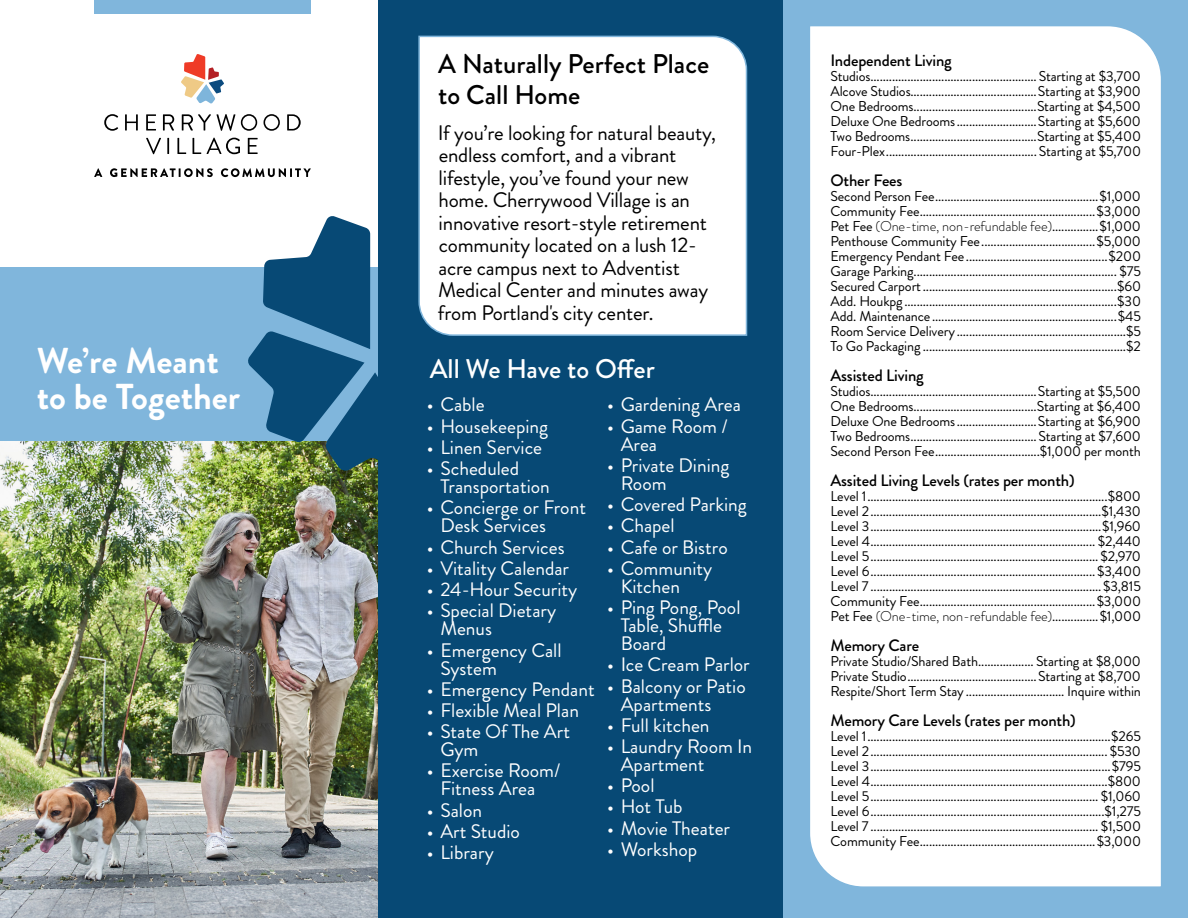
<style>
.page{position:relative;width:1188px;height:918px;background:#fff}
.page>*{position:absolute;margin:0;border:0;box-sizing:border-box;transform-origin:0 0}
.t1{font:700 36px/36px "Brandon Grotesque";color:#fff}
.t2{font:500 27px/30.8px "Brandon Grotesque";color:#000}
.t3{font:500 27px "Brandon Grotesque";color:#fff}
.t4{font:21px/22.5px "Brandon Grotesque";letter-spacing:-.01em;color:#000}
.t5{font:19.5px/18px "Brandon Grotesque";color:#fff}
.t6{font:500 16.5px "Brandon Grotesque";letter-spacing:-.01em;color:#000}
.t7{font:14.25px/15px "Brandon Grotesque";letter-spacing:-.01em;color:#000;text-align:justify}
.s1{font-weight:300}
</style>
<div class="page">
<div style="left:783px;top:0;width:405px;height:918px;background:#80b6dc"></div>
<div style="left:810px;top:26px;width:351px;height:861px;background:#fff"></div>
<svg style="left:104px;top:114px;width:14px;height:17px"></svg>
<svg style="left:125px;top:114px;width:13px;height:17px"></svg>
<svg style="left:146px;top:114px;width:10px;height:17px"></svg>
<svg style="left:163px;top:114px;width:11px;height:17px"></svg>
<svg style="left:182px;top:114px;width:53px;height:17px"></svg>
<svg style="left:241px;top:114px;width:16px;height:17px"></svg>
<svg style="left:264px;top:114px;width:16px;height:17px"></svg>
<svg style="left:287px;top:114px;width:14px;height:17px"></svg>
<svg style="left:146px;top:138px;width:15px;height:16px"></svg>
<svg style="left:167px;top:138px;width:2px;height:16px"></svg>
<svg style="left:177px;top:138px;width:9px;height:16px"></svg>
<svg style="left:193px;top:138px;width:47px;height:16px"></svg>
<svg style="left:248px;top:138px;width:10px;height:16px"></svg>
<svg style="left:94px;top:168px;width:8px;height:9px"></svg>
<svg style="left:110px;top:168px;width:103px;height:9px"></svg>
<svg style="left:221px;top:168px;width:90px;height:9px"></svg>
<svg style="left:181px;top:54px;width:43px;height:50px"></svg>
<div style="left:94px;top:0;width:217px;height:14px;background:#80b6dc"></div>
<img style="left:0;top:441px;width:378px;height:477px">
<div style="left:0;top:268px;width:378px;height:173px;background:#80b6dc"></div>
<svg style="left:247px;top:216px;width:131px;height:257px"></svg>
<div style="left:378px;top:0;width:405px;height:918px;background:#074975"></div>
<div style="left:418px;top:35px;width:330px;height:301px;background:#fff"></div>
<h1 class="t1" style="left:37px;top:343px;width:205px">We’re Meant to be Together</h1>
<h2 class="t2" style="left:438px;top:49px;width:272px">A Naturally Perfect Place to Call Home</h2>
<p class="t4" style="left:438px;top:121px;width:280px">If you’re looking for natural beauty, endless comfort, and a vibrant lifestyle, you’ve found your new home. Cherrywood Village is an innovative resort-style retirement community located on a lush 12- acre campus next to Adventist<br>Medical Center and minutes away from Portland's city center.</p>
<h2 class="t3" style="left:430px;top:350px;width:226px">All We Have to Offer</h2>
<h3 class="t5" style="left:607px;top:396px;width:135px">• Gardening Area</h3>
<h3 class="t5" style="left:621px;top:417px;width:108px;text-indent:-13px">• Game Room /<br>Area</h3>
<h3 class="t5" style="left:621px;top:456px;width:110px;text-indent:-13px">• Private Dining<br>Room</h3>
<h3 class="t5" style="left:607px;top:496px;width:141px">• Covered Parking</h3>
<h3 class="t5" style="left:607px;top:517px;width:69px">• Chapel</h3>
<h3 class="t5" style="left:607px;top:538px;width:122px">• Cafe or Bistro</h3>
<h3 class="t5" style="left:621px;top:559px;width:93px;text-indent:-13px">• Community<br>Kitchen</h3>
<h3 class="t5" style="left:621px;top:599px;width:121px;text-indent:-13px">• Ping Pong, Pool<br>Table, Shuffle<br>Board</h3>
<h3 class="t5" style="left:607px;top:656px;width:144px">• Ice Cream Parlor</h3>
<h3 class="t5" style="left:621px;top:677px;width:127px;text-indent:-13px">• Balcony or Patio<br>Apartments</h3>
<h3 class="t5" style="left:607px;top:716px;width:104px">• Full kitchen</h3>
<h3 class="t5" style="left:621px;top:738px;width:133px;text-indent:-13px">• Laundry Room In<br>Apartment</h3>
<h3 class="t5" style="left:607px;top:777px;width:49px">• Pool</h3>
<h3 class="t5" style="left:607px;top:798px;width:77px">• Hot Tub</h3>
<h3 class="t5" style="left:607px;top:819px;width:124px">• Movie Theater</h3>
<h3 class="t5" style="left:607px;top:840px;width:92px">• Workshop</h3>
<h3 class="t5" style="left:427px;top:396px;width:59px">• Cable</h3>
<h3 class="t5" style="left:427px;top:417px;width:123px">• Housekeeping</h3>
<h3 class="t5" style="left:427px;top:438px;width:117px">• Linen Service</h3>
<h3 class="t5" style="left:440px;top:460px;width:111px;text-indent:-13px">• Scheduled<br>Transportation</h3>
<h3 class="t5" style="left:440px;top:499px;width:147px;text-indent:-13px">• Concierge or Front<br>Desk Services</h3>
<h3 class="t5" style="left:427px;top:538px;width:139px">• Church Services</h3>
<h3 class="t5" style="left:427px;top:559px;width:144px">• Vitality Calendar</h3>
<h3 class="t5" style="left:427px;top:581px;width:152px">• 24-Hour Security</h3>
<h3 class="t5" style="left:440px;top:602px;width:117px;text-indent:-13px">• Special Dietary<br>Menus</h3>
<h3 class="t5" style="left:440px;top:641px;width:123px;text-indent:-13px">• Emergency Call<br>System</h3>
<h3 class="t5" style="left:427px;top:680px;width:169px">• Emergency Pendant</h3>
<h3 class="t5" style="left:427px;top:702px;width:154px">• Flexible Meal Plan</h3>
<h3 class="t5" style="left:440px;top:723px;width:131px;text-indent:-13px">• State Of The Art<br>Gym</h3>
<h3 class="t5" style="left:427px;top:762px;width:135px;text-align:center">• Exercise Room/<br>Fitness Area</h3>
<h3 class="t5" style="left:427px;top:801px;width:57px">• Salon</h3>
<h3 class="t5" style="left:427px;top:822px;width:95px">• Art Studio</h3>
<h3 class="t5" style="left:427px;top:844px;width:69px">• Library</h3>
<p class="t6" style="left:830px;top:49px;width:123px">Independent Living</p>
<p class="t7" style="left:830px;top:69px;width:312px">Studios...................................................... Starting at $3,700<br>Alcove Studios.........................................Starting at $3,900<br>One Bedrooms........................................Starting at $4,500<br>Deluxe One Bedrooms..........................Starting at $5,600<br>Two Bedrooms.........................................Starting at $5,400<br>Four-Plex................................................. Starting at $5,700</p>
<p class="t6" style="left:830px;top:169px;width:74px">Other Fees</p>
<p class="t7" style="left:830px;top:189px;width:312px">Second Person Fee.....................................................$1,000<br>Community Fee.........................................................$3,000<br>Pet Fee <span class="s1">(One-time, non-refundable fee)</span>...............$1,000<br>Penthouse Community Fee.....................................$5,000<br>Emergency Pendant Fee ..............................................$200<br>Garage Parking.................................................................. $75<br>Secured Carport...............................................................$60<br>Add. Houkpg.....................................................................$30<br>Add. Maintenance............................................................$45<br>Room Service Delivery.......................................................$5<br>To Go Packaging ..................................................................$2</p>
<p class="t6" style="left:830px;top:364px;width:95px">Assisted Living</p>
<p class="t7" style="left:830px;top:384px;width:312px">Studios......................................................Starting at $5,500<br>One Bedrooms........................................Starting at $6,400<br>Deluxe One Bedrooms..........................Starting at $6,900<br>Two Bedrooms.........................................Starting at $7,600<br>Second Person Fee..................................$1,000 per month</p>
<p class="t6" style="left:830px;top:469px;width:246px">Assited Living Levels (rates per month)</p>
<p class="t7" style="left:830px;top:489px;width:312px">Level 1..............................................................................$800<br>Level 2...........................................................................$1,430<br>Level 3...........................................................................$1,960<br>Level 4......................................................................... $2,440<br>Level 5.......................................................................... $2,970<br>Level 6.........................................................................$3,400<br>Level 7 ...........................................................................$3,815<br>Community Fee.........................................................$3,000<br>Pet Fee <span class="s1">(One-time, non-refundable fee)</span>...............$1,000</p>
<p class="t6" style="left:830px;top:634px;width:90px">Memory Care</p>
<p class="t7" style="left:830px;top:654px;width:312px">Private Studio/Shared Bath.................. Starting at $8,000<br>Private Studio..........................................Starting at $8,700<br>Respite/Short Term Stay ................................ Inquire within</p>
<p class="t6" style="left:830px;top:709px;width:247px">Memory Care Levels (rates per month)</p>
<p class="t7" style="left:830px;top:729px;width:312px">Level 1...............................................................................$265<br>Level 2............................................................................. $530<br>Level 3..............................................................................$795<br>Level 4.............................................................................$800<br>Level 5.......................................................................... $1,060<br>Level 6............................................................................$1,275<br>Level 7 .......................................................................... $1,500<br>Community Fee.........................................................$3,000</p>
</div>
